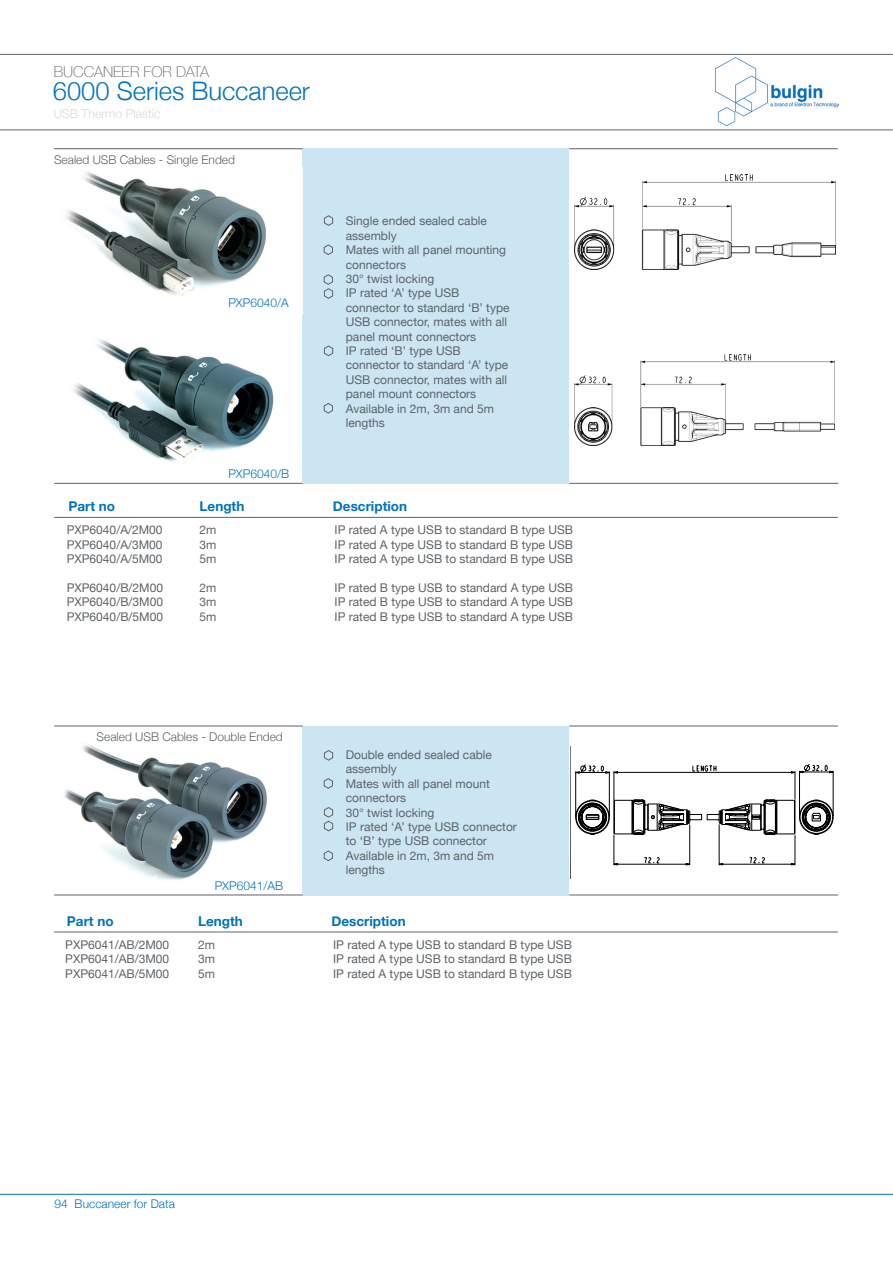
<style>
.page{position:relative;width:893px;height:1263px;background:#fff}
.page>*{position:absolute;margin:0;border:0;box-sizing:border-box;transform-origin:0 0}
.t1{font:300 25.5px "Helvetica Neue";color:#0072bc}
.t2{font:100 15px "Helvetica Neue";color:#5e6367}
.t3{font:700 13.5px "Helvetica Neue";color:#0072bc}
.t4{font:300 12.3px "Helvetica Neue";color:#d8d9d7}
.t5{font:12px "Helvetica Neue";color:#5e6367}
.t6{font:300 12px "Helvetica Neue";color:#5e6367}
.t7{font:300 12px "Helvetica Neue";color:#0072bc}
</style>
<div class="page">
<img style="left:715px;top:57px;width:124px;height:69px">
<img style="left:64px;top:743px;width:203px;height:137px">
<img style="left:54px;top:317px;width:249px;height:166px">
<div style="left:303px;top:148px;width:266px;height:336px;background:#cce5f3"></div>
<div style="left:303px;top:726px;width:266px;height:169px;background:#cce5f3"></div>
<hr style="left:0;top:54px;width:893px;height:1px;background:#5e6367">
<hr style="left:0;top:129px;width:893px;height:1px;background:#5e6367">
<hr style="left:569px;top:148px;width:269px;height:1px;background:#5e6367">
<hr style="left:569px;top:726px;width:269px;height:1px;background:#5e6367">
<hr style="left:54px;top:483px;width:249px;height:1px;background:#5e6367">
<hr style="left:54px;top:517px;width:784px;height:1px;background:#5e6367">
<hr style="left:54px;top:931px;width:784px;height:1px;background:#5e6367">
<hr style="left:54px;top:895px;width:249px;height:1px;background:#5e6367">
<hr style="left:569px;top:483px;width:269px;height:1px;background:#5e6367">
<hr style="left:569px;top:895px;width:269px;height:1px;background:#5e6367">
<svg style="left:324px;top:215px;width:10px;height:11px"></svg>
<svg style="left:323px;top:244px;width:10px;height:11px"></svg>
<svg style="left:323px;top:274px;width:11px;height:25px"></svg>
<svg style="left:324px;top:345px;width:10px;height:11px"></svg>
<svg style="left:323px;top:403px;width:10px;height:11px"></svg>
<svg style="left:324px;top:750px;width:10px;height:11px"></svg>
<svg style="left:324px;top:807px;width:10px;height:25px"></svg>
<svg style="left:323px;top:850px;width:10px;height:11px"></svg>
<hr style="left:54px;top:148px;width:249px;height:1px;background:#5e6367">
<hr style="left:54px;top:726px;width:249px;height:1px;background:#5e6367">
<svg style="left:323px;top:778px;width:10px;height:11px"></svg>
<img style="left:66px;top:171px;width:201px;height:125px">
<svg style="left:575px;top:764px;width:259px;height:102px"></svg>
<img style="left:574px;top:175px;width:261px;height:95px">
<img style="left:574px;top:354px;width:260px;height:91px">
<hr style="left:0;top:1194px;width:893px;height:1px;background:#0072bc">
<p class="t2" style="left:54px;top:60px;width:157px">BUCCANEER FOR DATA</p>
<p class="t1" style="left:53px;top:71px;width:259px">6000 Series Buccaneer</p>
<p class="t4" style="left:54px;top:104px;width:108px">USB Thermo Plastic</p>
<p class="t6" style="left:54px;top:150px;width:182px">Sealed USB Cables - Single Ended</p>
<p class="t7" style="left:228px;top:293px;width:62px">PXP6040/A</p>
<p class="t7" style="left:228px;top:464px;width:62px">PXP6040/B</p>
<p class="t5" style="left:346px;top:212px;width:143px">Single ended sealed cable</p>
<p class="t5" style="left:346px;top:227px;width:52px">assembly</p>
<p class="t5" style="left:346px;top:241px;width:162px">Mates with all panel mounting</p>
<p class="t5" style="left:346px;top:256px;width:62px">connectors</p>
<p class="t5" style="left:346px;top:270px;width:90px">30° twist locking</p>
<p class="t5" style="left:346px;top:284px;width:115px">IP rated ‘A’ type USB</p>
<p class="t5" style="left:346px;top:299px;width:165px">connector to standard ‘B’ type</p>
<p class="t5" style="left:346px;top:313px;width:163px">USB connector, mates with all</p>
<p class="t5" style="left:346px;top:328px;width:132px">panel mount connectors</p>
<p class="t5" style="left:346px;top:342px;width:116px">IP rated ‘B’ type USB</p>
<p class="t5" style="left:346px;top:356px;width:164px">connector to standard ‘A’ type</p>
<p class="t5" style="left:346px;top:371px;width:163px">USB connector, mates with all</p>
<p class="t5" style="left:346px;top:385px;width:132px">panel mount connectors</p>
<p class="t5" style="left:346px;top:400px;width:150px">Available in 2m, 3m and 5m</p>
<p class="t5" style="left:346px;top:414px;width:41px">lengths</p>
<p class="t3" style="left:68px;top:496px;width:48px">Part no</p>
<p class="t3" style="left:200px;top:496px;width:46px">Length</p>
<p class="t3" style="left:333px;top:495px;width:76px">Description</p>
<p class="t5" style="left:67px;top:521px;width:97px">PXP6040/A/2M00</p>
<p class="t5" style="left:67px;top:536px;width:97px">PXP6040/A/3M00</p>
<p class="t5" style="left:67px;top:550px;width:97px">PXP6040/A/5M00</p>
<p class="t5" style="left:67px;top:579px;width:98px">PXP6040/B/2M00</p>
<p class="t5" style="left:67px;top:593px;width:98px">PXP6040/B/3M00</p>
<p class="t5" style="left:67px;top:608px;width:98px">PXP6040/B/5M00</p>
<p class="t5" style="left:200px;top:521px;width:18px">2m</p>
<p class="t5" style="left:200px;top:536px;width:18px">3m</p>
<p class="t5" style="left:200px;top:550px;width:18px">5m</p>
<p class="t5" style="left:200px;top:579px;width:18px">2m</p>
<p class="t5" style="left:200px;top:593px;width:18px">3m</p>
<p class="t5" style="left:200px;top:608px;width:18px">5m</p>
<p class="t6" style="left:97px;top:727px;width:188px">Sealed USB Cables - Double Ended</p>
<p class="t7" style="left:215px;top:876px;width:70px">PXP6041/AB</p>
<p class="t5" style="left:335px;top:521px;width:240px">IP rated A type USB to standard B type USB</p>
<p class="t5" style="left:335px;top:536px;width:240px">IP rated A type USB to standard B type USB</p>
<p class="t5" style="left:335px;top:550px;width:240px">IP rated A type USB to standard B type USB</p>
<p class="t5" style="left:335px;top:579px;width:240px">IP rated B type USB to standard A type USB</p>
<p class="t5" style="left:335px;top:593px;width:240px">IP rated B type USB to standard A type USB</p>
<p class="t5" style="left:335px;top:608px;width:240px">IP rated B type USB to standard A type USB</p>
<p class="t5" style="left:346px;top:746px;width:148px">Double ended sealed cable</p>
<p class="t5" style="left:346px;top:760px;width:52px">assembly</p>
<p class="t5" style="left:346px;top:775px;width:146px">Mates with all panel mount</p>
<p class="t5" style="left:346px;top:789px;width:62px">connectors</p>
<p class="t5" style="left:346px;top:804px;width:90px">30° twist locking</p>
<p class="t5" style="left:346px;top:818px;width:173px">IP rated ‘A’ type USB connector</p>
<p class="t5" style="left:346px;top:832px;width:143px">to ‘B’ type USB connector</p>
<p class="t5" style="left:346px;top:847px;width:150px">Available in 2m, 3m and 5m</p>
<p class="t5" style="left:346px;top:861px;width:41px">lengths</p>
<p class="t3" style="left:67px;top:910px;width:48px">Part no</p>
<p class="t3" style="left:198px;top:910px;width:46px">Length</p>
<p class="t3" style="left:331px;top:910px;width:76px">Description</p>
<p class="t5" style="left:65px;top:936px;width:106px">PXP6041/AB/2M00</p>
<p class="t5" style="left:65px;top:950px;width:106px">PXP6041/AB/3M00</p>
<p class="t5" style="left:65px;top:965px;width:106px">PXP6041/AB/5M00</p>
<p class="t5" style="left:198px;top:936px;width:18px">2m</p>
<p class="t5" style="left:198px;top:950px;width:18px">3m</p>
<p class="t5" style="left:198px;top:965px;width:18px">5m</p>
<p class="t7" style="left:55px;top:1194px;width:122px">94 Buccaneer for Data</p>
<p class="t5" style="left:333px;top:936px;width:240px">IP rated A type USB to standard B type USB</p>
<p class="t5" style="left:333px;top:950px;width:240px">IP rated A type USB to standard B type USB</p>
<p class="t5" style="left:333px;top:965px;width:240px">IP rated A type USB to standard B type USB</p>
</div>
